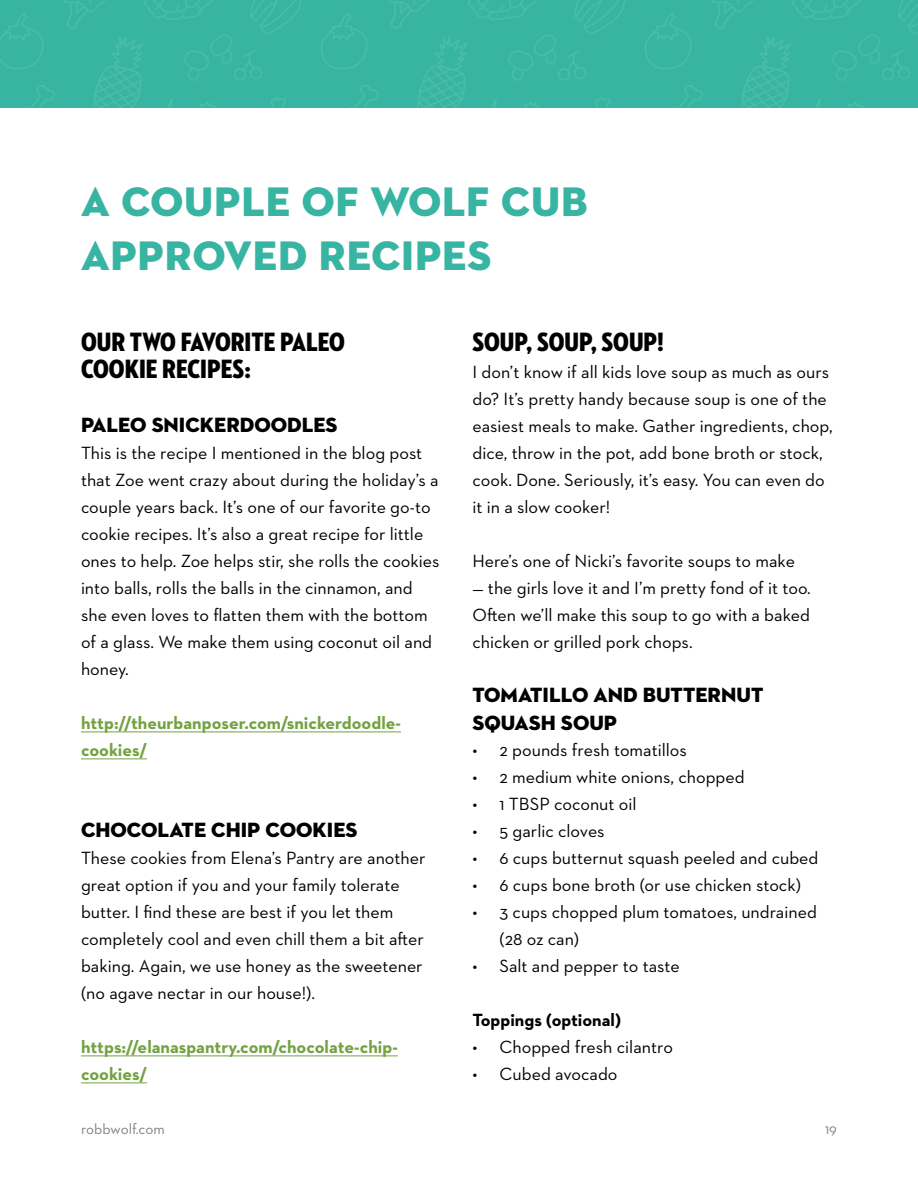
<style>
.page{position:relative;width:918px;height:1188px;background:#fff}
.page>*{position:absolute;margin:0;border:0;box-sizing:border-box;transform-origin:0 0}
.t1{font:42px/54px "Neutraface 2 Display Titling";letter-spacing:.02em;color:#38b5a2}
.t2{font:27px/27px "Neutraface 2 Condensed Titling";color:#000}
.t3{font:21px/27px "Neutraface 2 Display Titling";color:#000}
.t4{font:18px/27px "Neutraface 2 Text";color:#000}
.t5{font:700 18px/27px "Neutraface 2 Text";color:#73a241}
.t6{font:700 18px "Neutraface 2 Text";color:#000}
.t7{font:15px "Neutraface 2 Text";color:#808285}
</style>
<div class="page">
<svg style="left:0;top:0;width:918px;height:108px;background:#38b5a2"></svg>
<hr style="left:81px;top:732px;width:320px;height:1px;background:#73a241">
<hr style="left:81px;top:759px;width:66px;height:1px;background:#73a241">
<hr style="left:81px;top:1056px;width:317px;height:1px;background:#73a241">
<hr style="left:81px;top:1083px;width:66px;height:1px;background:#73a241">
<h1 class="t1" style="left:81px;top:175px;width:508px">A COUPLE OF WOLF CUB<br>APPROVED RECIPES</h1>
<h2 class="t2" style="left:81px;top:329px;width:266px">OUR TWO FAVORITE PALEO<br>COOKIE RECIPES:</h2>
<p class="t3" style="left:81px;top:412px;width:258px">PALEO SNICKERDOODLES</p>
<p class="t4" style="left:81px;top:440px;width:360px">This is the recipe I mentioned in the blog post that Zoe went crazy about during the holiday’s a couple years back. It’s one of our favorite go-to cookie recipes. It’s also a great recipe for little ones to help. Zoe helps stir, she rolls the cookies into balls, rolls the balls in the cinnamon, and she even loves to flatten them with the bottom of a glass. We make them using coconut oil and honey.</p>
<p class="t5" style="left:81px;top:710px;width:322px">http://theurbanposer.com/snickerdoodle&shy;cookies/</p>
<p class="t3" style="left:81px;top:817px;width:278px">CHOCOLATE CHIP COOKIES</p>
<p class="t4" style="left:81px;top:845px;width:346px">These cookies from Elena’s Pantry are another great option if you and your family tolerate butter. I find these are best if you let them completely cool and even chill them a bit after baking. Again, we use honey as the sweetener (no agave nectar in our house!).</p>
<p class="t5" style="left:81px;top:1034px;width:318px">https://elanaspantry.com/chocolate-chip&shy;cookies/</p>
<h2 class="t2" style="left:472px;top:329px;width:193px">SOUP, SOUP, SOUP!</h2>
<p class="t4" style="left:472px;top:359px;width:362px">I don’t know if all kids love soup as much as ours do? It’s pretty handy because soup is one of the easiest meals to make. Gather ingredients, chop, dice, throw in the pot, add bone broth or stock, cook. Done. Seriously, it’s easy. You can even do it in a slow cooker!</p>
<p class="t4" style="left:472px;top:548px;width:324px">Here’s one of Nicki’s favorite soups to make</p>
<p class="t4" style="left:472px;top:575px;width:340px;text-align:justify">— the girls love it and I’m pretty fond of it too.<br>Often we’ll make this soup to go with a baked chicken or grilled pork chops.</p>
<p class="t3" style="left:472px;top:682px;width:292px">TOMATILLO AND BUTTERNUT<br>SQUASH SOUP</p>
<p class="t4" style="left:472px;top:737px;width:216px">• 2 pounds fresh tomatillos</p>
<p class="t4" style="left:472px;top:764px;width:274px">• 2 medium white onions, chopped</p>
<p class="t4" style="left:472px;top:791px;width:166px">• 1 TBSP coconut oil</p>
<p class="t4" style="left:472px;top:818px;width:134px">• 5 garlic cloves</p>
<p class="t4" style="left:472px;top:845px;width:348px">• 6 cups butternut squash peeled and cubed</p>
<p class="t4" style="left:472px;top:872px;width:330px">• 6 cups bone broth (or use chicken stock)</p>
<p class="t4" style="left:500px;top:899px;width:319px;text-indent:-27px">• 3 cups chopped plum tomatoes, undrained (28 oz can)</p>
<p class="t4" style="left:472px;top:953px;width:209px">• Salt and pepper to taste</p>
<p class="t6" style="left:472px;top:1009px;width:150px">Toppings (optional)</p>
<p class="t4" style="left:472px;top:1034px;width:202px">• Chopped fresh cilantro</p>
<p class="t4" style="left:472px;top:1061px;width:147px">• Cubed avocado</p>
<p class="t7" style="left:81px;top:1119px;width:85px">robbwolf.com</p>
<p class="t7" style="left:825px;top:1119px;width:13px">19</p>
</div>
